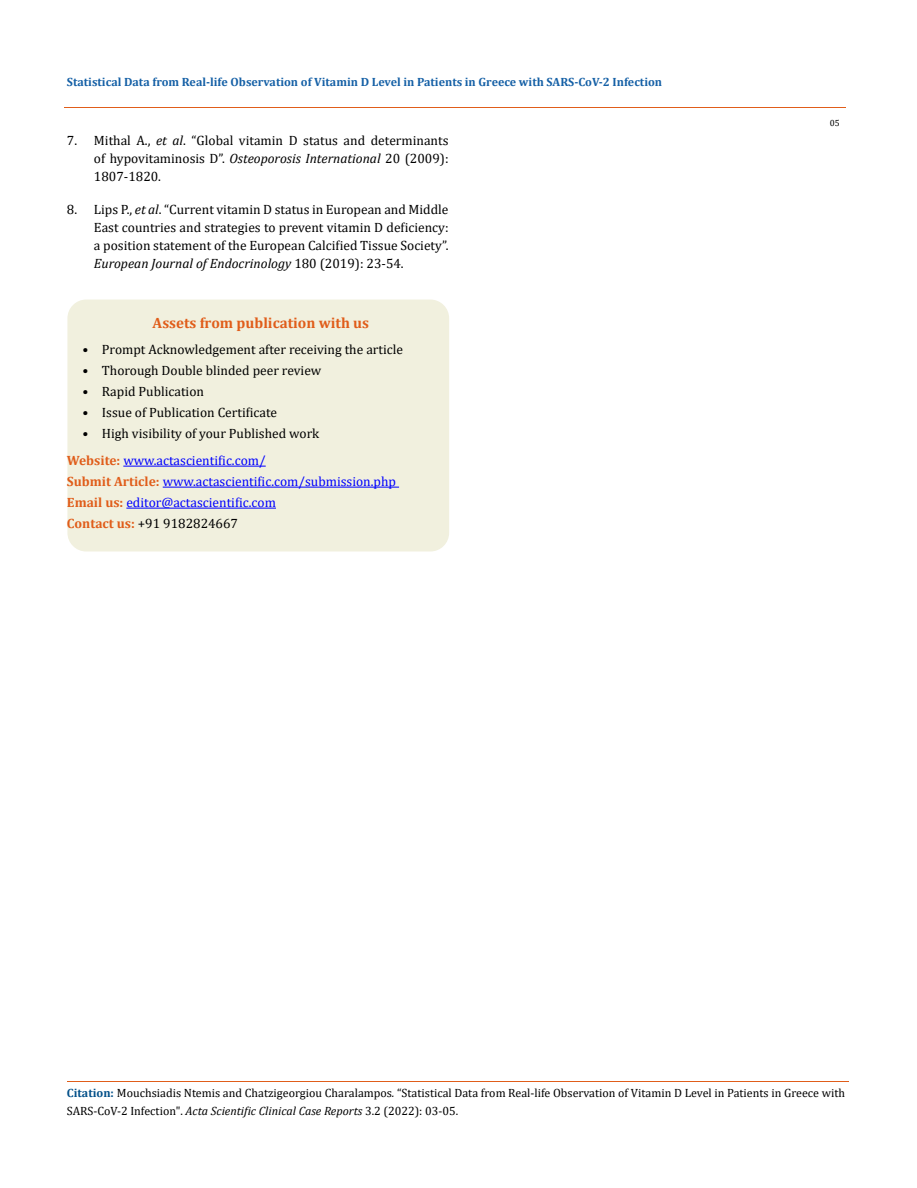
<style>
.page{position:relative;width:917px;height:1188px;background:#fff}
.page>*{position:absolute;margin:0;border:0;box-sizing:border-box;transform-origin:0 0}
.t1{font:700 15px "Cambria";color:#e05d1a}
.t2{font:13.5px/18px "Cambria";color:#000;text-align:justify}
.t3{font:13.5px/21px "Cambria";color:#00f}
.t4{font:12px/18px "Cambria";color:#000}
.t5{font:700 12px "Cambria";color:#1560a6}
.t6{font:9px "Cambria";color:#000}
.s1{font-style:italic}
.s2{font-weight:700;color:#e05d1a}
.s3{color:#000}
.s4{font-weight:700;color:#035089}
</style>
<div class="page">
<div style="left:68px;top:300px;width:380px;height:251px;background:#f1f0de;border-radius:18px"></div>
<div style="left:67px;top:300px;width:382px;height:251px;border:2px solid #f1f0de;border-radius:18px"></div>
<hr style="left:123px;top:466px;width:143px;height:1px;background:#00f">
<hr style="left:163px;top:487px;width:236px;height:1px;background:#00f">
<hr style="left:126px;top:508px;width:150px;height:1px;background:#00f">
<hr style="left:64px;top:108px;width:781px;height:1px;background:#e05d1a">
<hr style="left:67px;top:1082px;width:781px;height:1px;background:#e05d1a">
<p class="t5" style="left:67px;top:73px;width:596px">Statistical Data from Real-life Observation of Vitamin D Level in Patients in Greece with SARS-CoV-2 Infection</p>
<p class="t2" style="left:94px;top:132px;width:356px;text-indent:-27px">7. Mithal A., <span class="s1">et al</span>. “Global vitamin D status and determinants of hypovitaminosis D”. <span class="s1">Osteoporosis International</span> 20 (2009):<br>1807-1820.</p>
<p class="t2" style="left:94px;top:201px;width:356px;text-indent:-27px">8. Lips P., <span class="s1">et al</span>. “Current vitamin D status in European and Middle East countries and strategies to prevent vitamin D deficiency: a position statement of the European Calcified Tissue Society”.<br><span class="s1">European Journal of Endocrinology</span> 180 (2019): 23-54.</p>
<p class="t1" style="left:152px;top:313px;width:218px">Assets from publication with us</p>
<p class="t2" style="left:82px;top:340px;width:322px">• Prompt Acknowledgement after receiving the article</p>
<p class="t2" style="left:82px;top:361px;width:240px">• Thorough Double blinded peer review</p>
<p class="t2" style="left:82px;top:383px;width:123px">• Rapid Publication</p>
<p class="t2" style="left:82px;top:404px;width:196px">• Issue of Publication Certificate</p>
<p class="t2" style="left:82px;top:425px;width:238px">• High visibility of your Published work</p>
<p class="t3" style="left:67px;top:450px;width:330px"><span class="s2">Website:</span> www.actascientific.com/<br><span class="s2">Submit Article:</span> www.actascientific.com/submission.php <span class="s2">Email us:</span> editor@actascientific.com<br><span class="s2">Contact us:</span> <span class="s3">+91 9182824667</span></p>
<p class="t6" style="left:829px;top:118px;width:11px">05</p>
<p class="t4" style="left:67px;top:1084px;width:779px"><span class="s4">Citation:</span> Mouchsiadis Ntemis and Chatzigeorgiou Charalampos<span class="s1">.</span> “Statistical Data from Real-life Observation of Vitamin D Level in Patients in Greece with<br>SARS-CoV-2 Infection". <span class="s1">Acta Scientific Clinical Case Reports</span> 3.2 (2022): 03-05.</p>
</div>
